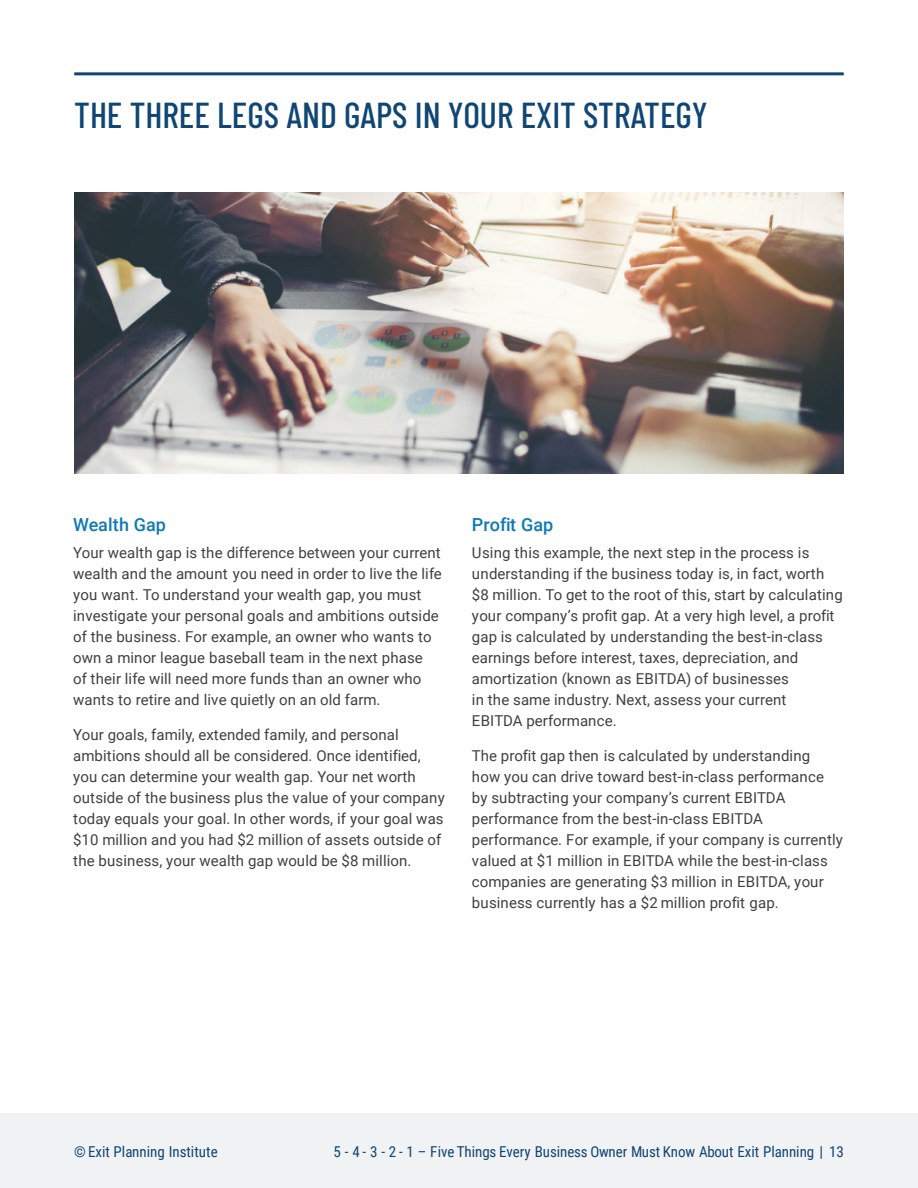
<style>
.page{position:relative;width:918px;height:1188px;background:#fff}
.page>*{position:absolute;margin:0;border:0;box-sizing:border-box;transform-origin:0 0}
.t1{font:500 36px "Barlow Condensed";color:#104674}
.t2{font:500 18px "Roboto";letter-spacing:-.005em;color:#0f79b3}
.t3{font:15px/21px "Roboto";letter-spacing:.005em;color:#403f41}
.t4{font:15px "Roboto Condensed";color:#104674}
</style>
<div class="page">
<div style="left:0;top:1114px;width:918px;height:74px;background:#f1f2f4"></div>
<hr style="left:74px;top:72px;width:770px;height:3px;background:#104674">
<img style="left:74px;top:192px;width:770px;height:281px">
<h1 class="t1" style="left:74px;top:92px;width:635px">THE THREE LEGS AND GAPS IN YOUR EXIT STRATEGY</h1>
<p class="t2" style="left:73px;top:518px;width:94px">Wealth Gap</p>
<p class="t3" style="left:73px;top:544px;width:370px">Your wealth gap is the difference between your current wealth and the amount you need in order to live the life you want. To understand your wealth gap, you must investigate your personal goals and ambitions outside of the business. For example, an owner who wants to own a minor league baseball team in the next phase<br>of their life will need more funds than an owner who wants to retire and live quietly on an old farm.</p>
<p class="t3" style="left:73px;top:726px;width:373px">Your goals, family, extended family, and personal ambitions should all be considered. Once identified, you can determine your wealth gap. Your net worth outside of the business plus the value of your company today equals your goal. In other words, if your goal was $10 million and you had $2 million of assets outside of the business, your wealth gap would be $8 million.</p>
<p class="t2" style="left:472px;top:518px;width:83px">Profit Gap</p>
<p class="t3" style="left:472px;top:544px;width:372px">Using this example, the next step in the process is understanding if the business today is, in fact, worth $8 million. To get to the root of this, start by calculating your company’s profit gap. At a very high level, a profit gap is calculated by understanding the best-in-class earnings before interest, taxes, depreciation, and amortization (known as EBITDA) of businesses<br>in the same industry. Next, assess your current<br>EBITDA performance.</p>
<p class="t3" style="left:472px;top:747px;width:373px">The profit gap then is calculated by understanding<br>how you can drive toward best-in-class performance by subtracting your company’s current EBITDA performance from the best-in-class EBITDA performance. For example, if your company is currently valued at $1 million in EBITDA while the best-in-class companies are generating $3 million in EBITDA, your business currently has a $2 million profit gap.</p>
<p class="t4" style="left:74px;top:1145px;width:145px">©Exit Planning Institute</p>
<p class="t4" style="left:334px;top:1145px;width:512px">5 - 4 - 3 - 2 - 1 – Five Things Every Business Owner Must Know About Exit Planning | 13</p>
</div>
